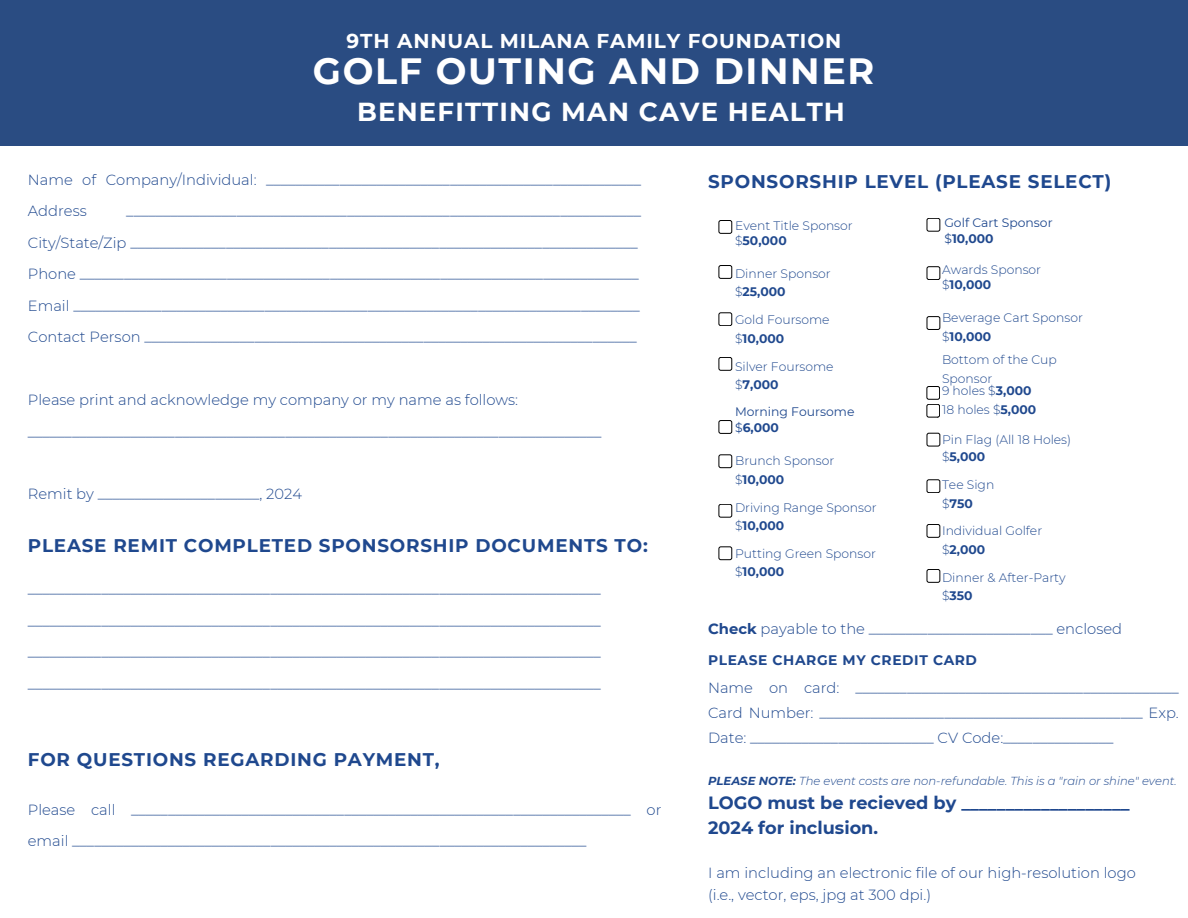
<style>
.page{position:relative;width:1188px;height:918px;background:#fff}
.page>*{position:absolute;margin:0;border:0;box-sizing:border-box;transform-origin:0 0}
.t1{font:700 36.45px "Montserrat";letter-spacing:.045em;color:#fff}
.t2{font:700 25.95px "Montserrat";letter-spacing:.045em;color:#fff}
.t3{font:700 19.95px "Montserrat";letter-spacing:.045em;color:#fff}
.t4{font:700 18.3px "Montserrat";letter-spacing:.045em;color:#1f488e}
.t5{font:700 17.7px/24.8px "Montserrat";color:#1f488e}
.t6{font:300 14.7px/31.5px "Montserrat";color:#1f488e}
.t7{font:700 13.8px "Montserrat";letter-spacing:.045em;color:#1f488e}
.t8{font:300 12.3px/15.5px "Montserrat";color:#1f488e}
.t9{font:700 12.3px "Montserrat";color:#1f488e}
.t10{font:12.3px "Montserrat";color:#1f488e}
.t11{font:italic 300 11.55px "Montserrat";color:#1f488e}
.s1{font-weight:700}
.s2{font-weight:300}
.s3{font-weight:400}
</style>
<div class="page">
<div style="left:719px;top:220px;width:13px;height:14px;border:1px solid #000;border-radius:2px"></div>
<div style="left:719px;top:265px;width:13px;height:14px;border:1px solid #000;border-radius:2px"></div>
<div style="left:719px;top:312px;width:13px;height:14px;border:1px solid #000;border-radius:2px"></div>
<div style="left:719px;top:357px;width:13px;height:14px;border:1px solid #000;border-radius:2px"></div>
<div style="left:719px;top:420px;width:13px;height:14px;border:1px solid #000;border-radius:2px"></div>
<div style="left:719px;top:454px;width:13px;height:14px;border:1px solid #000;border-radius:2px"></div>
<div style="left:719px;top:504px;width:13px;height:14px;border:1px solid #000;border-radius:2px"></div>
<div style="left:719px;top:547px;width:13px;height:13px;border:1px solid #000;border-radius:2px"></div>
<div style="left:0;top:0;width:1188px;height:146px;background:#2a4c82"></div>
<div style="left:927px;top:266px;width:13px;height:14px;border:1px solid #000;border-radius:2px"></div>
<div style="left:927px;top:316px;width:13px;height:14px;border:1px solid #000;border-radius:2px"></div>
<div style="left:927px;top:386px;width:13px;height:14px;border:1px solid #000;border-radius:2px"></div>
<div style="left:927px;top:404px;width:13px;height:13px;border:1px solid #000;border-radius:2px"></div>
<div style="left:927px;top:433px;width:13px;height:13px;border:1px solid #000;border-radius:2px"></div>
<div style="left:927px;top:479px;width:13px;height:14px;border:1px solid #000;border-radius:2px"></div>
<div style="left:927px;top:524px;width:13px;height:14px;border:1px solid #000;border-radius:2px"></div>
<div style="left:927px;top:569px;width:13px;height:14px;border:1px solid #000;border-radius:2px"></div>
<div style="left:927px;top:218px;width:13px;height:14px;border:1px solid #000;border-radius:2px"></div>
<p class="t3" style="left:347px;top:29px;width:496px">9TH ANNUAL MILANA FAMILY FOUNDATION</p>
<p class="t1" style="left:313px;top:49px;width:563px">GOLF OUTING AND DINNER</p>
<p class="t2" style="left:357px;top:96px;width:489px">BENEFITTING MAN CAVE HEALTH</p>
<h5 class="t6" style="left:28px;top:164px;width:615px">Name of Company/Individual: ___________________________________________________<br>Address</h5>
<h5 class="t6" style="left:28px;top:195px;width:615px;text-indent:98px">______________________________________________________________________ City/State/Zip _____________________________________________________________________ Phone ____________________________________________________________________________ Email _____________________________________________________________________________ Contact Person ___________________________________________________________________</h5>
<h5 class="t6" style="left:28px;top:384px;width:575px">Please print and acknowledge my company or my name as follows: ______________________________________________________________________________</h5>
<h2 class="t6" style="left:28px;top:478px;width:276px">Remit by ______________________, 2024</h2>
<h2 class="t4" style="left:28px;top:534px;width:621px">PLEASE REMIT COMPLETED SPONSORSHIP DOCUMENTS TO:</h2>
<h5 class="t6" style="left:28px;top:573px;width:575px;text-align:justify">______________________________________________________________________________ ______________________________________________________________________________ ______________________________________________________________________________ ______________________________________________________________________________</h5>
<h5 class="t4" style="left:28px;top:748px;width:413px">FOR QUESTIONS REGARDING PAYMENT,</h5>
<h1 class="t6" style="left:28px;top:794px;width:635px">Please call ____________________________________________________________________ or email ______________________________________________________________________</h1>
<p class="t4" style="left:708px;top:170px;width:405px">SPONSORSHIP LEVEL (PLEASE SELECT)</p>
<p class="t8" style="left:735px;top:217px;width:119px">Event Title Sponsor $<span class="s1">50,000</span></p>
<p class="t8" style="left:735px;top:266px;width:97px">Dinner Sponsor</p>
<p class="t9" style="left:735px;top:285px;width:52px"><span class="s2">$</span>25,000</p>
<p class="t8" style="left:735px;top:312px;width:96px">Gold Foursome</p>
<p class="t9" style="left:735px;top:331px;width:51px"><span class="s2">$</span>10,000</p>
<p class="t8" style="left:735px;top:358px;width:100px">Silver Foursome</p>
<p class="t9" style="left:735px;top:377px;width:45px"><span class="s2">$</span>7,000</p>
<p class="t10" style="left:735px;top:404px;width:121px">Morning Foursome</p>
<p class="t9" style="left:735px;top:420px;width:45px"><span class="s3">$</span>6,000</p>
<p class="t8" style="left:735px;top:453px;width:101px">Brunch Sponsor</p>
<p class="t9" style="left:735px;top:472px;width:51px"><span class="s2">$</span>10,000</p>
<p class="t8" style="left:735px;top:499px;width:143px">Driving Range Sponsor</p>
<p class="t9" style="left:735px;top:518px;width:51px"><span class="s2">$</span>10,000</p>
<p class="t8" style="left:735px;top:546px;width:142px">Putting Green Sponsor</p>
<p class="t9" style="left:735px;top:564px;width:51px"><span class="s2">$</span>10,000</p>
<p class="t10" style="left:944px;top:215px;width:110px">Golf Cart Sponsor</p>
<p class="t9" style="left:944px;top:231px;width:51px"><span class="s3">$</span>10,000</p>
<p class="t8" style="left:942px;top:262px;width:101px">Awards Sponsor</p>
<p class="t9" style="left:942px;top:277px;width:51px"><span class="s2">$</span>10,000</p>
<p class="t8" style="left:942px;top:310px;width:142px">Beverage Cart Sponsor</p>
<p class="t9" style="left:942px;top:329px;width:51px"><span class="s2">$</span>10,000</p>
<p class="t8" style="left:942px;top:349px;width:116px;line-height:19.5px">Bottom of the Cup<br>Sponsor</p>
<p class="t8" style="left:942px;top:383px;width:91px">9 holes $<span class="s1">3,000</span></p>
<p class="t8" style="left:942px;top:402px;width:96px">18 holes $<span class="s1">5,000</span></p>
<p class="t8" style="left:942px;top:432px;width:131px">Pin Flag (All 18 Holes)</p>
<p class="t9" style="left:942px;top:449px;width:45px"><span class="s2">$</span>5,000</p>
<p class="t8" style="left:942px;top:477px;width:54px">Tee Sign</p>
<p class="t9" style="left:942px;top:496px;width:32px"><span class="s2">$</span>750</p>
<p class="t8" style="left:942px;top:523px;width:102px">Individual Golfer</p>
<p class="t9" style="left:942px;top:542px;width:45px"><span class="s2">$</span>2,000</p>
<p class="t8" style="left:942px;top:570px;width:125px">Dinner &amp; After-Party</p>
<p class="t9" style="left:942px;top:588px;width:32px"><span class="s2">$</span>350</p>
<p class="t6" style="left:708px;top:613px;width:415px"><span class="s1">Check</span> payable to the _________________________ enclosed</p>
<p class="t7" style="left:708px;top:652px;width:270px">PLEASE CHARGE MY CREDIT CARD</p>
<h2 class="t6" style="left:708px;top:675px;width:472px;line-height:24.8px;text-align:justify">Name on card: ____________________________________________ Card Number: ____________________________________________ Exp.<br>Date: _________________________ CV Code:_______________</h2>
<p class="t11" style="left:708px;top:774px;width:470px"><span class="s1">PLEASE NOTE:</span> The event costs are non-refundable. This is a "rain or shine" event.</p>
<p class="t5" style="left:708px;top:790px;width:423px">LOGO must be recieved by ___________________<br>2024 for inclusion.</p>
<h2 class="t6" style="left:708px;top:862px;width:429px;line-height:21.3px">I am including an electronic file of our high-resolution logo (i.e., vector, eps, jpg at 300 dpi.)</h2>
</div>
